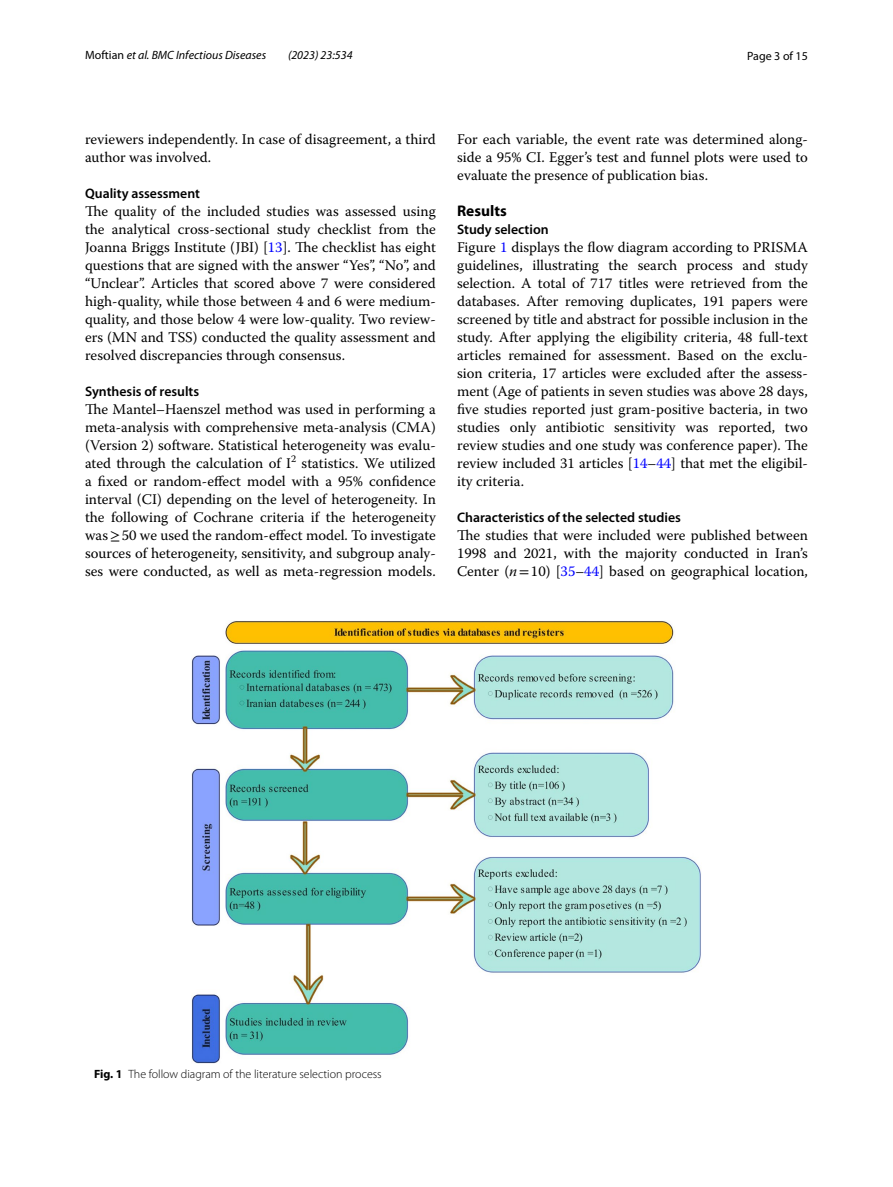
<style>
.page{position:relative;width:893px;height:1187px;background:#fff}
.page>*{position:absolute;margin:0;border:0;box-sizing:border-box;transform-origin:0 0}
.t1{font:700 15.45px "Myriad Pro";color:#000}
.t2{font:14.7px/18px "Warnock Pro";color:#000;text-align:justify}
.t3{font:600 13.8px "Myriad Pro";color:#000}
.t4{font:300 12px "Myriad Pro";color:#000}
.t5{font:italic 12px "Myriad Pro";color:#000}
.t6{font:12px "Myriad Pro";color:#000}
.s1{font-style:normal}
.s2{color:#00f}
.s3{font-family:"STIX"}
.s4{font-style:italic}
.s5{font-weight:700}
</style>
<div class="page">
<img style="left:191px;top:621px;width:510px;height:442px">
<p class="t5" style="left:85px;top:48px;width:183px"><span class="s1">Moftian</span> et al. BMC Infectious Diseases</p>
<p class="t5" style="left:288px;top:48px;width:66px">(2023) 23:534</p>
<p class="t6" style="left:747px;top:48px;width:62px">Page 3 of 15</p>
<p class="t2" style="left:85px;top:130px;width:352px">reviewers independently. In case of disagreement, a third author was involved.</p>
<p class="t3" style="left:85px;top:184px;width:117px">Quality assessment</p>
<p class="t2" style="left:85px;top:202px;width:352px">The quality of the included studies was assessed using the analytical cross-sectional study checklist from the Joanna Briggs Institute (JBI) [<span class="s2">13</span>]. The checklist has eight questions that are signed with the answer “Yes”, “No”, and “Unclear”. Articles that scored above 7 were considered high-quality, while those between 4 and 6 were medium&shy;quality, and those below 4 were low-quality. Two review&shy;ers (MN and TSS) conducted the quality assessment and resolved discrepancies through consensus.</p>
<p class="t3" style="left:85px;top:382px;width:116px">Synthesis of results</p>
<p class="t2" style="left:85px;top:400px;width:352px">The Mantel–Haenszel method was used in performing a meta-analysis with comprehensive meta-analysis (CMA) (Version 2) software. Statistical heterogeneity was evalu&shy;ated through the calculation of I<sup>2</sup> statistics. We utilized a fixed or random-effect model with a 95% confidence interval (CI) depending on the level of heterogeneity. In the following of Cochrane criteria if the heterogeneity was<span class="s3">≥</span>50 we used the random-effect model. To investigate sources of heterogeneity, sensitivity, and subgroup analy&shy;ses were conducted, as well as meta-regression models.</p>
<p class="t2" style="left:457px;top:130px;width:352px">For each variable, the event rate was determined along&shy;side a 95% CI. Egger’s test and funnel plots were used to evaluate the presence of publication bias.</p>
<p class="t1" style="left:457px;top:200px;width:51px">Results</p>
<p class="t3" style="left:457px;top:220px;width:93px">Study selection</p>
<p class="t2" style="left:457px;top:238px;width:352px">Figure <span class="s2">1</span> displays the flow diagram according to PRISMA guidelines, illustrating the search process and study selection. A total of 717 titles were retrieved from the databases. After removing duplicates, 191 papers were screened by title and abstract for possible inclusion in the study. After applying the eligibility criteria, 48 full-text articles remained for assessment. Based on the exclu&shy;sion criteria, 17 articles were excluded after the assess&shy;ment (Age of patients in seven studies was above 28 days, five studies reported just gram-positive bacteria, in two studies only antibiotic sensitivity was reported, two review studies and one study was conference paper). The review included 31 articles [<span class="s2">14</span>–<span class="s2">44</span>] that met the eligibil&shy;ity criteria.</p>
<p class="t3" style="left:457px;top:508px;width:225px">Characteristics of the selected studies</p>
<p class="t2" style="left:457px;top:526px;width:352px">The studies that were included were published between 1998 and 2021, with the majority conducted in Iran’s Center (<span class="s4">n</span><span class="s3">=</span>10) [<span class="s2">35</span>–<span class="s2">44</span>] based on geographical location,</p>
<p class="t4" style="left:94px;top:1067px;width:289px"><span class="s5">Fig. 1</span> The follow diagram of the literature selection process</p>
</div>
